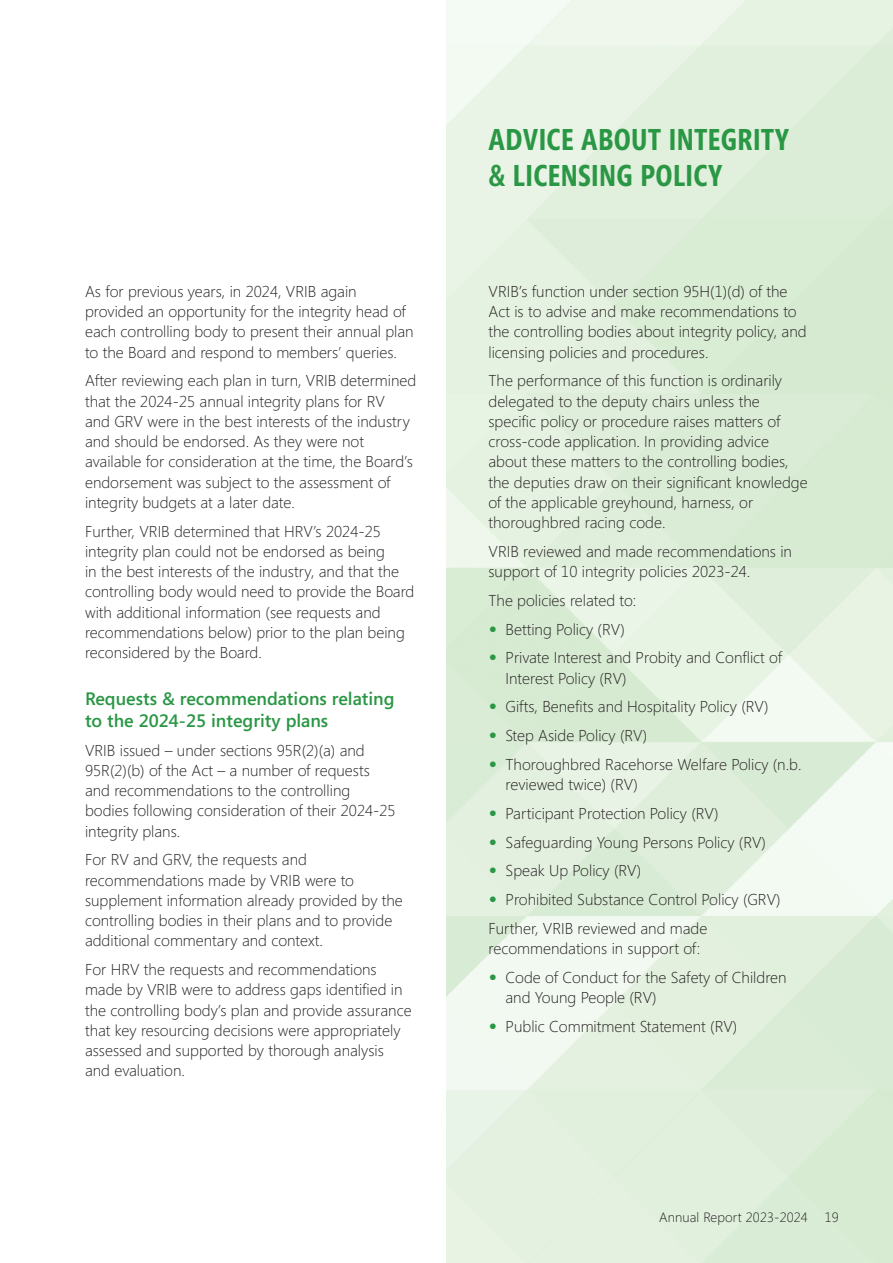
<style>
.page{position:relative;width:893px;height:1263px;background:#fff}
.page>*{position:absolute;margin:0;border:0;box-sizing:border-box;transform-origin:0 0}
.Heading_2{font:700 30px/36px "Segoe Condensed";letter-spacing:.01em;color:#2a9745}
.Heading_3{font:600 18px/21.6px "Segoe";color:#2a9745}
.Paragraph_Style_1{font:300 15.75px/20.2px "Segoe";color:#231f20}
.t1{font:300 13.5px "Segoe";letter-spacing:.01em;color:#231f20}
.s1{font-weight:700;font-size:21px;color:#2a9745}
</style>
<div class="page">
<p class="Paragraph_Style_1" style="left:85px;top:281px;width:330px">As for previous years, in 2024, VRIB again provided an opportunity for the integrity head of each controlling body to present their annual plan to the Board and respond to members’ queries.</p>
<p class="Paragraph_Style_1" style="left:85px;top:371px;width:333px">After reviewing each plan in turn, VRIB determined that the 2024-25 annual integrity plans for RV<br>and GRV were in the best interests of the industry and should be endorsed. As they were not available for consideration at the time, the Board’s endorsement was subject to the assessment of integrity budgets at a later date.</p>
<p class="Paragraph_Style_1" style="left:85px;top:521px;width:331px">Further, VRIB determined that HRV’s 2024-25 integrity plan could not be endorsed as being<br>in the best interests of the industry, and that the controlling body would need to provide the Board with additional information (see requests and recommendations below) prior to the plan being reconsidered by the Board.</p>
<h3 class="Heading_3" style="left:85px;top:688px;width:311px">Requests &amp; recommendations relating to the 2024-25 integrity plans</h3>
<p class="Paragraph_Style_1" style="left:85px;top:740px;width:312px">VRIB issued – under sections 95R(2)(a) and 95R(2)(b) of the Act – a number of requests and recommendations to the controlling bodies following consideration of their 2024-25 integrity plans.</p>
<p class="Paragraph_Style_1" style="left:85px;top:850px;width:319px">For RV and GRV, the requests and recommendations made by VRIB were to supplement information already provided by the controlling bodies in their plans and to provide additional commentary and context.</p>
<p class="Paragraph_Style_1" style="left:85px;top:959px;width:328px">For HRV the requests and recommendations made by VRIB were to address gaps identified in the controlling body’s plan and provide assurance that key resourcing decisions were appropriately assessed and supported by thorough analysis and evaluation.</p>
<h2 class="Heading_2" style="left:488px;top:122px;width:302px">ADVICE ABOUT INTEGRITY &amp; LICENSING POLICY</h2>
<p class="Paragraph_Style_1" style="left:488px;top:281px;width:320px">VRIB’s function under section 95H(1)(d) of the Act is to advise and make recommendations to the controlling bodies about integrity policy, and licensing policies and procedures.</p>
<p class="Paragraph_Style_1" style="left:488px;top:371px;width:321px">The performance of this function is ordinarily delegated to the deputy chairs unless the specific policy or procedure raises matters of cross-code application. In providing advice about these matters to the controlling bodies, the deputies draw on their significant knowledge of the applicable greyhound, harness, or thoroughbred racing code.</p>
<p class="Paragraph_Style_1" style="left:488px;top:541px;width:305px">VRIB reviewed and made recommendations in support of 10 integrity policies 2023-24.</p>
<p class="Paragraph_Style_1" style="left:488px;top:590px;width:149px">The policies related to:</p>
<p class="Paragraph_Style_1" style="left:488px;top:619px;width:138px"><span class="s1">•</span> Betting Policy (RV)</p>
<p class="Paragraph_Style_1" style="left:505px;top:648px;width:278px;text-indent:-17px"><span class="s1">•</span> Private Interest and Probity and Conflict of<br>Interest Policy (RV)</p>
<p class="Paragraph_Style_1" style="left:488px;top:697px;width:282px"><span class="s1">•</span> Gifts, Benefits and Hospitality Policy (RV)</p>
<p class="Paragraph_Style_1" style="left:488px;top:725px;width:160px"><span class="s1">•</span> Step Aside Policy (RV)</p>
<p class="Paragraph_Style_1" style="left:505px;top:754px;width:297px;text-indent:-17px"><span class="s1">•</span> Thoroughbred Racehorse Welfare Policy (n.b. reviewed twice) (RV)</p>
<p class="Paragraph_Style_1" style="left:488px;top:803px;width:231px"><span class="s1">•</span> Participant Protection Policy (RV)</p>
<p class="Paragraph_Style_1" style="left:488px;top:832px;width:279px"><span class="s1">•</span> Safeguarding Young Persons Policy (RV)</p>
<p class="Paragraph_Style_1" style="left:488px;top:861px;width:154px"><span class="s1">•</span> Speak Up Policy (RV)</p>
<p class="Paragraph_Style_1" style="left:488px;top:889px;width:294px"><span class="s1">•</span> Prohibited Substance Control Policy (GRV)</p>
<p class="Paragraph_Style_1" style="left:488px;top:918px;width:220px">Further, VRIB reviewed and made recommendations in support of:</p>
<p class="Paragraph_Style_1" style="left:505px;top:967px;width:283px;text-indent:-17px"><span class="s1">•</span> Code of Conduct for the Safety of Children and Young People (RV)</p>
<p class="Paragraph_Style_1" style="left:488px;top:1016px;width:250px"><span class="s1">•</span> Public Commitment Statement (RV)</p>
<p class="t1" style="left:659px;top:1209px;width:150px">Annual Report 2023-2024</p>
<p class="t1" style="left:825px;top:1209px;width:16px">19</p>
</div>
